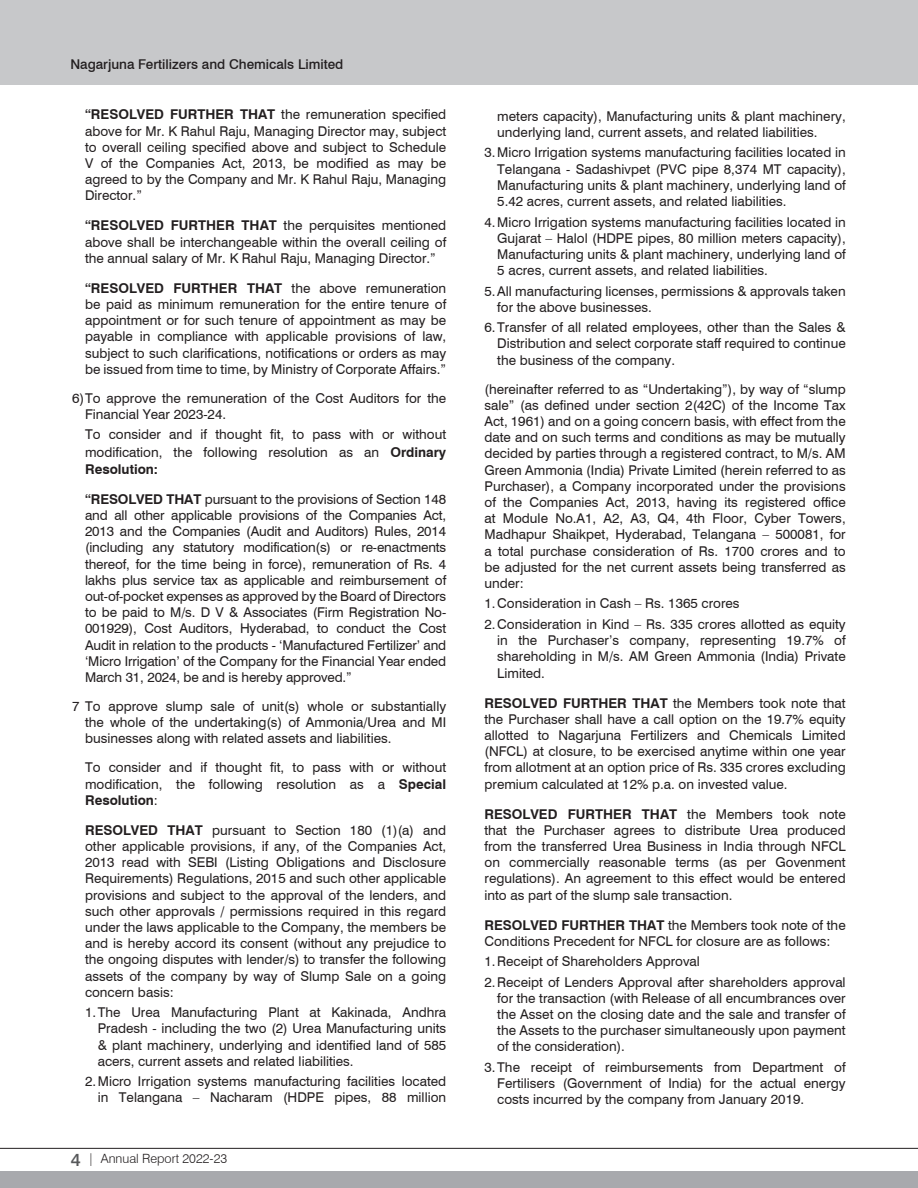
<style>
.page{position:relative;width:918px;height:1188px;background:#fff}
.page>*{position:absolute;margin:0;border:0;box-sizing:border-box;transform-origin:0 0}
.t1{font:13.5px/16.2px "Swiss 721 Cyrillic BT";color:#231f20;text-align:justify}
.t2{font:500 13.5px "Swiss 721 BT";color:#231f20}
.t3{font:300 12.75px "Swiss 721 BT";color:#231f20}
.s1{font-weight:700}
.s2{font-weight:500;font-size:18px;color:#57585a}
</style>
<div class="page">
<div style="left:0;top:0;width:918px;height:85px;background:#c7c8ca"></div>
<div style="left:0;top:1171px;width:918px;height:17px;background:#a8a9ad"></div>
<hr style="left:0;top:1148px;width:918px;height:1px;background:#231f20">
<p class="t2" style="left:70px;top:56px;width:275px">Nagarjuna Fertilizers and Chemicals Limited</p>
<p class="t1" style="left:85px;top:106px;width:363px"><span class="s1">“RESOLVED FURTHER THAT</span> the remuneration specified above for Mr. K Rahul Raju, Managing Director may, subject to overall ceiling specified above and subject to Schedule V of the Companies Act, 2013, be modified as may be agreed to by the Company and Mr. K Rahul Raju, Managing Director.”</p>
<p class="t1" style="left:85px;top:217px;width:363px"><span class="s1">“RESOLVED FURTHER THAT</span> the perquisites mentioned above shall be interchangeable within the overall ceiling of the annual salary of Mr. K Rahul Raju, Managing Director.”</p>
<p class="t1" style="left:85px;top:280px;width:363px"><span class="s1">“RESOLVED FURTHER THAT</span> the above remuneration be paid as minimum remuneration for the entire tenure of appointment or for such tenure of appointment as may be payable in compliance with applicable provisions of law, subject to such clarifications, notifications or orders as may be issued from time to time, by Ministry of Corporate Affairs.”</p>
<p class="t1" style="left:85px;top:390px;width:363px;text-indent:-13px">6)To approve the remuneration of the Cost Auditors for the<br>Financial Year 2023-24.</p>
<p class="t1" style="left:85px;top:426px;width:363px;line-height:17.2px">To consider and if thought fit, to pass with or without modification, the following resolution as an <span class="s1">Ordinary Resolution:</span></p>
<p class="t1" style="left:85px;top:491px;width:363px"><span class="s1">“RESOLVED THAT</span> pursuant to the provisions of Section 148 and all other applicable provisions of the Companies Act, 2013 and the Companies (Audit and Auditors) Rules, 2014 (including any statutory modification(s) or re-enactments thereof, for the time being in force), remuneration of Rs. 4 lakhs plus service tax as applicable and reimbursement of out-of-pocket expenses as approved by the Board of Directors to be paid to M/s. D V &amp; Associates (Firm Registration No-001929), Cost Auditors, Hyderabad, to conduct the Cost Audit in relation to the products - ‘Manufactured Fertilizer’ and ‘Micro Irrigation’ of the Company for the Financial Year ended March 31, 2024, be and is hereby approved.”</p>
<p class="t1" style="left:85px;top:698px;width:363px;text-indent:-13px">7 To approve slump sale of unit(s) whole or substantially the whole of the undertaking(s) of Ammonia/Urea and MI businesses along with related assets and liabilities.</p>
<p class="t1" style="left:85px;top:759px;width:363px">To consider and if thought fit, to pass with or without modification, the following resolution as a <span class="s1">Special Resolution</span>:</p>
<p class="t1" style="left:85px;top:822px;width:363px"><span class="s1">RESOLVED THAT</span> pursuant to Section 180 (1)(a) and other applicable provisions, if any, of the Companies Act, 2013 read with SEBI (Listing Obligations and Disclosure Requirements) Regulations, 2015 and such other applicable provisions and subject to the approval of the lenders, and such other approvals / permissions required in this regard under the laws applicable to the Company, the members be and is hereby accord its consent (without any prejudice to the ongoing disputes with lender/s) to transfer the following assets of the company by way of Slump Sale on a going concern basis:</p>
<p class="t1" style="left:98px;top:1004px;width:350px;text-indent:-13px">1.The Urea Manufacturing Plant at Kakinada, Andhra Pradesh - including the two (2) Urea Manufacturing units &amp; plant machinery, underlying and identified land of 585 acers, current assets and related liabilities.</p>
<p class="t1" style="left:85px;top:1073px;width:363px;text-align:right">2.Micro Irrigation systems manufacturing facilities located in Telangana – Nacharam (HDPE pipes, 88 million</p>
<p class="t3" style="left:71px;top:1151px;width:158px"><span class="s2">4</span> | Annual Report 2022-23</p>
<p class="t1" style="left:497px;top:108px;width:350px">meters capacity), Manufacturing units &amp; plant machinery, underlying land, current assets, and related liabilities.</p>
<p class="t1" style="left:497px;top:144px;width:350px;text-indent:-13px">3.Micro Irrigation systems manufacturing facilities located in Telangana - Sadashivpet (PVC pipe 8,374 MT capacity), Manufacturing units &amp; plant machinery, underlying land of 5.42 acres, current assets, and related liabilities.</p>
<p class="t1" style="left:497px;top:214px;width:350px;text-indent:-13px">4.Micro Irrigation systems manufacturing facilities located in Gujarat – Halol (HDPE pipes, 80 million meters capacity), Manufacturing units &amp; plant machinery, underlying land of 5 acres, current assets, and related liabilities.</p>
<p class="t1" style="left:497px;top:283px;width:350px;text-indent:-13px">5.All manufacturing licenses, permissions &amp; approvals taken for the above businesses.</p>
<p class="t1" style="left:497px;top:319px;width:350px;text-indent:-13px">6.Transfer of all related employees, other than the Sales &amp; Distribution and select corporate staff required to continue the business of the company.</p>
<p class="t1" style="left:485px;top:381px;width:363px">(hereinafter referred to as “Undertaking”), by way of “slump sale” (as defined under section 2(42C) of the Income Tax Act, 1961) and on a going concern basis, with effect from the date and on such terms and conditions as may be mutually decided by parties through a registered contract, to M/s. AM Green Ammonia (India) Private Limited (herein referred to as Purchaser), a Company incorporated under the provisions of the Companies Act, 2013, having its registered office at Module No.A1, A2, A3, Q4, 4th Floor, Cyber Towers, Madhapur Shaikpet, Hyderabad, Telangana – 500081, for a total purchase consideration of Rs. 1700 crores and to be adjusted for the net current assets being transferred as under:</p>
<p class="t1" style="left:485px;top:593px;width:363px;line-height:20.4px">1.Consideration in Cash – Rs. 1365 crores<br>2.Consideration in Kind – Rs. 335 crores allotted as equity</p>
<p class="t1" style="left:497px;top:632px;width:350px">in the Purchaser’s company, representing 19.7% of shareholding in M/s. AM Green Ammonia (India) Private Limited.</p>
<p class="t1" style="left:485px;top:695px;width:363px"><span class="s1">RESOLVED FURTHER THAT</span> the Members took note that the Purchaser shall have a call option on the 19.7% equity allotted to Nagarjuna Fertilizers and Chemicals Limited (NFCL) at closure, to be exercised anytime within one year from allotment at an option price of Rs. 335 crores excluding premium calculated at 12% p.a. on invested value.</p>
<p class="t1" style="left:485px;top:806px;width:363px"><span class="s1">RESOLVED FURTHER THAT</span> the Members took note that the Purchaser agrees to distribute Urea produced from the transferred Urea Business in India through NFCL on commercially reasonable terms (as per Govenment regulations). An agreement to this effect would be entered into as part of the slump sale transaction.</p>
<p class="t1" style="left:485px;top:917px;width:363px"><span class="s1">RESOLVED FURTHER THAT</span> the Members took note of the<br>Conditions Precedent for NFCL for closure are as follows:</p>
<p class="t1" style="left:485px;top:951px;width:363px;line-height:20.4px">1.Receipt of Shareholders Approval<br>2.Receipt of Lenders Approval after shareholders approval</p>
<p class="t1" style="left:497px;top:990px;width:350px">for the transaction (with Release of all encumbrances over the Asset on the closing date and the sale and transfer of the Assets to the purchaser simultaneously upon payment of the consideration).</p>
<p class="t1" style="left:497px;top:1059px;width:350px;text-indent:-13px">3.The receipt of reimbursements from Department of Fertilisers (Government of India) for the actual energy costs incurred by the company from January 2019.</p>
</div>
